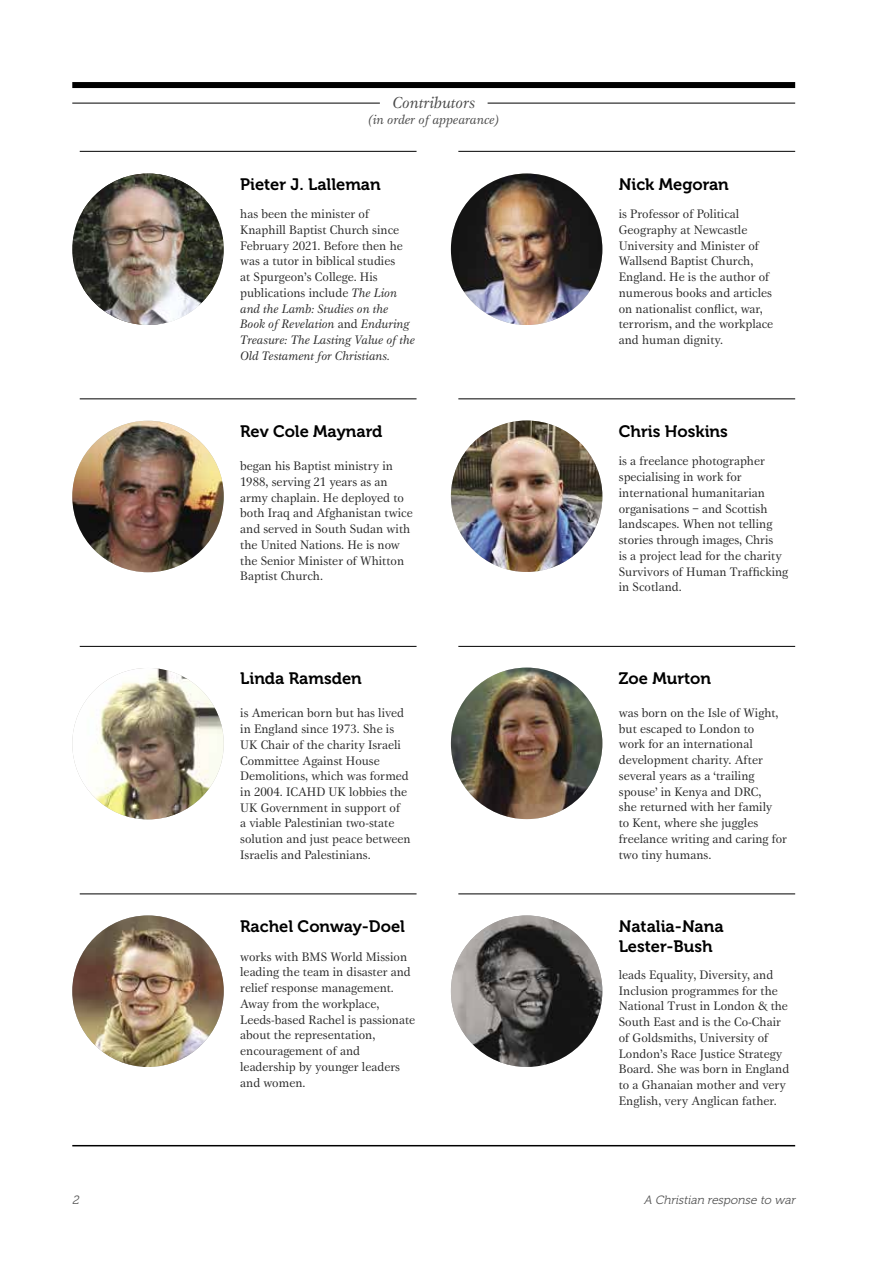
<style>
.page{position:relative;width:893px;height:1263px;background:#fff}
.page>*{position:absolute;margin:0;border:0;box-sizing:border-box;transform-origin:0 0}
.t1{font:16.5px/19.5px "Museo 700";color:#000}
.t2{font:italic 16.5px "Gamma EF";color:#484848}
.t3{font:italic 13.5px "Gamma EF";color:#484848}
.t4{font:12.75px/15.8px "Gamma EF";color:#292929}
.t5{font:italic 12px "Museo 300";color:#555}
.s1{font-style:italic}
</style>
<div class="page">
<img style="left:72px;top:174px;width:152px;height:151px;border-radius:76px">
<img style="left:451px;top:915px;width:151px;height:152px;border-radius:76px">
<img style="left:72px;top:915px;width:152px;height:152px;border-radius:76px">
<img style="left:72px;top:668px;width:152px;height:151px;border-radius:76px">
<img style="left:451px;top:668px;width:151px;height:151px;border-radius:76px">
<img style="left:451px;top:174px;width:151px;height:151px;border-radius:76px">
<hr style="left:488px;top:103px;width:307px;height:1px;background:#000">
<hr style="left:72px;top:103px;width:308px;height:1px;background:#000">
<img style="left:451px;top:420px;width:151px;height:152px;border-radius:76px">
<hr style="left:80px;top:893px;width:337px;height:1px;background:#000">
<hr style="left:80px;top:646px;width:337px;height:1px;background:#000">
<hr style="left:80px;top:398px;width:337px;height:1px;background:#000">
<hr style="left:80px;top:151px;width:337px;height:1px;background:#000">
<img style="left:83px;top:174px;width:130px;height:151px">
<hr style="left:458px;top:893px;width:337px;height:1px;background:#000">
<hr style="left:458px;top:646px;width:337px;height:1px;background:#000">
<hr style="left:458px;top:398px;width:337px;height:1px;background:#000">
<img style="left:72px;top:421px;width:152px;height:151px;border-radius:76px">
<hr style="left:458px;top:151px;width:337px;height:1px;background:#000">
<hr style="left:72px;top:1145px;width:723px;height:1px;background:#000">
<div style="left:72px;top:82px;width:723px;height:6px;background:#000"></div>
<p class="t2" style="left:392px;top:92px;width:84px">Contributors</p>
<p class="t3" style="left:367px;top:111px;width:134px">(in order of appearance)</p>
<p class="t1" style="left:240px;top:175px;width:142px">Pieter J. Lalleman</p>
<p class="t4" style="left:240px;top:206px;width:176px">has been the minister of<br>Knaphill Baptist Church since<br>February 2021. Before then he was a tutor in biblical studies<br>at Spurgeon’s College. His publications include <span class="s1">The Lion and the Lamb: Studies on the<br>Book of Revelation</span> and <span class="s1">Enduring<br>Treasure: The Lasting Value of the<br>Old Testament for Christians.</span></p>
<p class="t1" style="left:240px;top:422px;width:144px">Rev Cole Maynard</p>
<p class="t4" style="left:240px;top:458px;width:174px">began his Baptist ministry in<br>1988, serving 21 years as an army chaplain. He deployed to both Iraq and Afghanistan twice and served in South Sudan with the United Nations. He is now the Senior Minister of Whitton<br>Baptist Church.</p>
<p class="t1" style="left:240px;top:669px;width:123px">Linda Ramsden</p>
<p class="t4" style="left:240px;top:705px;width:172px">is American born but has lived in England since 1973. She is<br>UK Chair of the charity Israeli<br>Committee Against House<br>Demolitions, which was formed in 2004. ICAHD UK lobbies the<br>UK Government in support of<br>a viable Palestinian two-state solution and just peace between<br>Israelis and Palestinians.</p>
<p class="t1" style="left:240px;top:917px;width:166px">Rachel Conway-Doel</p>
<p class="t4" style="left:240px;top:948px;width:177px">works with BMS World Mission leading the team in disaster and relief response management.<br>Away from the workplace,<br>Leeds-based Rachel is passionate about the representation, encouragement of and leadership by younger leaders and women.</p>
<p class="t1" style="left:619px;top:175px;width:112px">Nick Megoran</p>
<p class="t4" style="left:619px;top:206px;width:156px">is Professor of Political<br>Geography at Newcastle<br>University and Minister of<br>Wallsend Baptist Church,<br>England. He is the author of numerous books and articles on nationalist conflict, war, terrorism, and the workplace and human dignity.</p>
<p class="t1" style="left:619px;top:422px;width:111px">Chris Hoskins</p>
<p class="t4" style="left:619px;top:453px;width:171px">is a freelance photographer specialising in work for international humanitarian organisations – and Scottish landscapes. When not telling stories through images, Chris<br>is a project lead for the charity<br>Survivors of Human Trafficking in Scotland.</p>
<p class="t1" style="left:619px;top:669px;width:94px">Zoe Murton</p>
<p class="t4" style="left:619px;top:705px;width:170px">was born on the Isle of Wight, but escaped to London to<br>work for an international development charity. After several years as a ‘trailing spouse’ in Kenya and DRC,<br>she returned with her family<br>to Kent, where she juggles freelance writing and caring for two tiny humans.</p>
<p class="t1" style="left:619px;top:917px;width:106px">Natalia-Nana<br>Lester-Bush</p>
<p class="t4" style="left:619px;top:966px;width:172px">leads Equality, Diversity, and<br>Inclusion programmes for the<br>National Trust in London &amp; the<br>South East and is the Co-Chair of Goldsmiths, University of<br>London’s Race Justice Strategy<br>Board. She was born in England to a Ghanaian mother and very<br>English, very Anglican father.</p>
<p class="t5" style="left:72px;top:1193px;width:11px">2</p>
<p class="t5" style="left:644px;top:1193px;width:156px">A Christian response to war</p>
</div>
